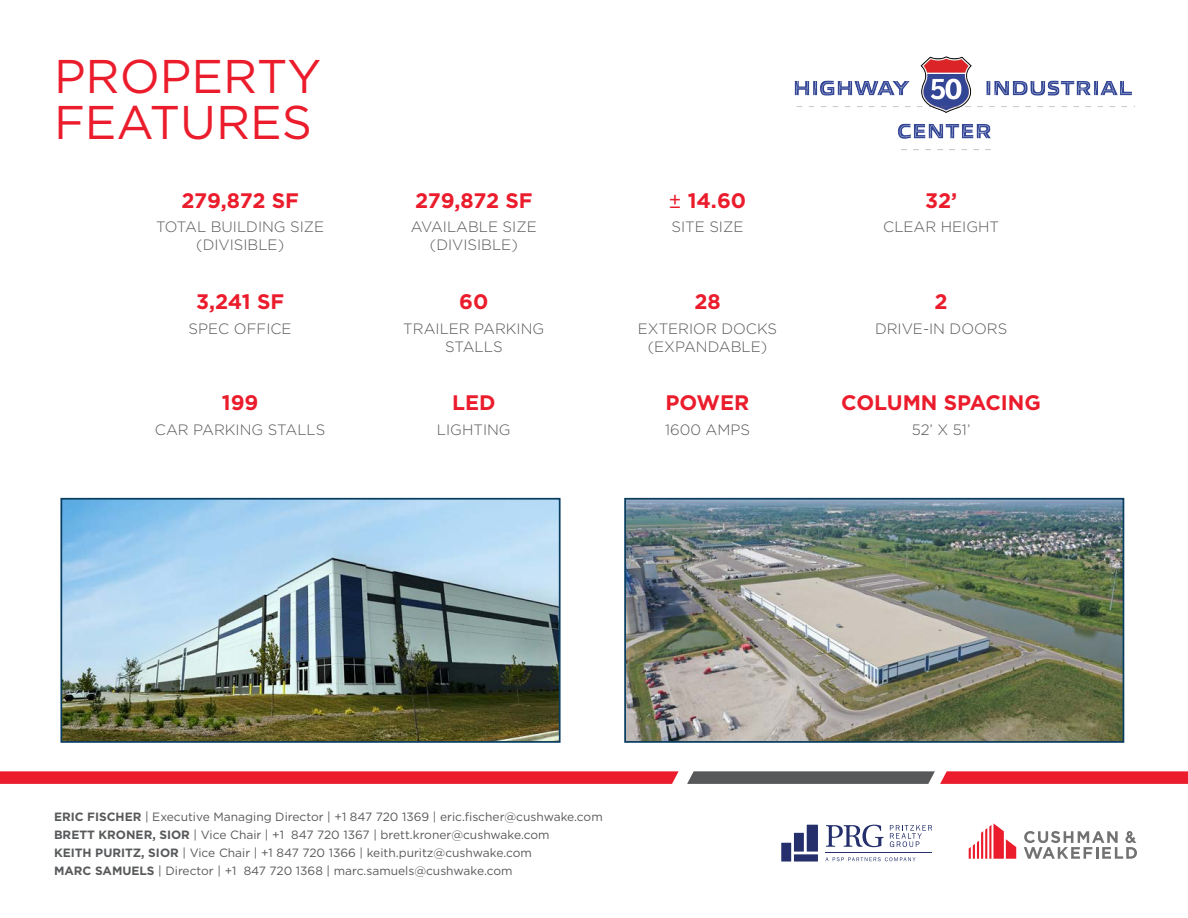
<style>
.page{position:relative;width:1188px;height:918px;background:#fff}
.page>*{position:absolute;margin:0;border:0;box-sizing:border-box;transform-origin:0 0}
.t1{font:47.25px/46.5px "Gotham";color:#eb1c2c}
.Spec_Value{font:700 21px "Gotham";color:#eb1c2c}
.Spec_Title{font:300 15px/18px "Gotham";color:#57585a;text-align:center}
.Spec_Value-2{font:300 15px/18px "Gotham";color:#57585a;text-align:center}
.t2{font:12px/18px "Gotham";color:#58595b}
.s1{font-weight:400}
.s2{font-weight:700}
</style>
<div class="page">
<img style="left:794px;top:56px;width:341px;height:94px">
<img style="left:63px;top:501px;width:495px;height:239px">
<div style="left:60px;top:498px;width:501px;height:245px;border:2px solid #083d60"></div>
<img style="left:627px;top:501px;width:494px;height:239px">
<div style="left:624px;top:498px;width:500px;height:245px;border:2px solid #083d60"></div>
<svg style="left:0;top:771px;width:679px;height:13px;background:#eb2534"></svg>
<svg style="left:687px;top:771px;width:501px;height:13px;background:#a7464e"></svg>
<svg style="left:890px;top:825px;width:42px;height:22px"></svg>
<svg style="left:826px;top:825px;width:58px;height:22px"></svg>
<div style="left:807px;top:825px;width:11px;height:27px;background:#242f6c"></div>
<div style="left:794px;top:854px;width:24px;height:8px;background:#242f6c"></div>
<div style="left:794px;top:833px;width:10px;height:19px;background:#242f6c"></div>
<div style="left:781px;top:843px;width:10px;height:19px;background:#242f6c"></div>
<svg style="left:825px;top:857px;width:91px;height:4px"></svg>
<hr style="left:826px;top:852px;width:106px;height:1px;background:#242f6c">
<svg style="left:969px;top:823px;width:47px;height:36px"></svg>
<svg style="left:1024px;top:831px;width:113px;height:28px"></svg>
<p class="t1" style="left:54px;top:52px;width:269px">PROPERTY<br>FEATURES</p>
<p class="Spec_Value" style="left:181px;top:186px;width:119px">279,872 SF</p>
<p class="Spec_Title" style="left:156px;top:218px;width:170px">TOTAL BUILDING SIZE (DIVISIBLE)</p>
<p class="Spec_Value" style="left:196px;top:288px;width:90px">3,241 SF</p>
<p class="Spec_Title" style="left:189px;top:319px;width:105px">SPEC OFFICE</p>
<p class="Spec_Value" style="left:222px;top:388px;width:38px">199</p>
<p class="Spec_Title" style="left:155px;top:420px;width:172px">CAR PARKING STALLS</p>
<p class="Spec_Value" style="left:415px;top:186px;width:119px">279,872 SF</p>
<p class="Spec_Title" style="left:411px;top:218px;width:127px">AVAILABLE SIZE (DIVISIBLE)</p>
<p class="Spec_Value" style="left:459px;top:288px;width:31px">60</p>
<p class="Spec_Value-2" style="left:403px;top:319px;width:143px">TRAILER PARKING<br>STALLS</p>
<p class="Spec_Value" style="left:452px;top:388px;width:45px">LED</p>
<p class="Spec_Title" style="left:437px;top:420px;width:75px">LIGHTING</p>
<p class="Spec_Value" style="left:669px;top:186px;width:79px"><span class="s1">±</span> 14.60</p>
<p class="Spec_Title" style="left:672px;top:218px;width:73px">SITE SIZE</p>
<p class="Spec_Value" style="left:925px;top:186px;width:34px">32’</p>
<p class="Spec_Value-2" style="left:883px;top:218px;width:117px">CLEAR HEIGHT</p>
<p class="Spec_Value" style="left:694px;top:288px;width:28px">28</p>
<p class="Spec_Title" style="left:638px;top:319px;width:141px">EXTERIOR DOCKS (EXPANDABLE)</p>
<p class="Spec_Value" style="left:935px;top:288px;width:15px">2</p>
<p class="Spec_Title" style="left:875px;top:319px;width:134px">DRIVE-IN DOORS</p>
<p class="Spec_Value" style="left:666px;top:388px;width:85px">POWER</p>
<p class="Spec_Title" style="left:665px;top:420px;width:86px">1600 AMPS</p>
<p class="Spec_Value" style="left:841px;top:388px;width:201px">COLUMN SPACING</p>
<p class="Spec_Title" style="left:912px;top:420px;width:60px">52’ X 51’</p>
<p class="t2" style="left:54px;top:807px;width:550px"><span class="s2">ERIC FISCHER</span> | Executive Managing Director | +1 847 720 1369 | eric.fischer@cushwake.com <span class="s2">BRETT KRONER, SIOR</span> | Vice Chair | +1 847 720 1367 | brett.kroner@cushwake.com<br><span class="s2">KEITH PURITZ, SIOR</span> | Vice Chair | +1 847 720 1366 | keith.puritz@cushwake.com<br><span class="s2">MARC SAMUELS</span> | Director | +1 847 720 1368 | marc.samuels@cushwake.com</p>
</div>
